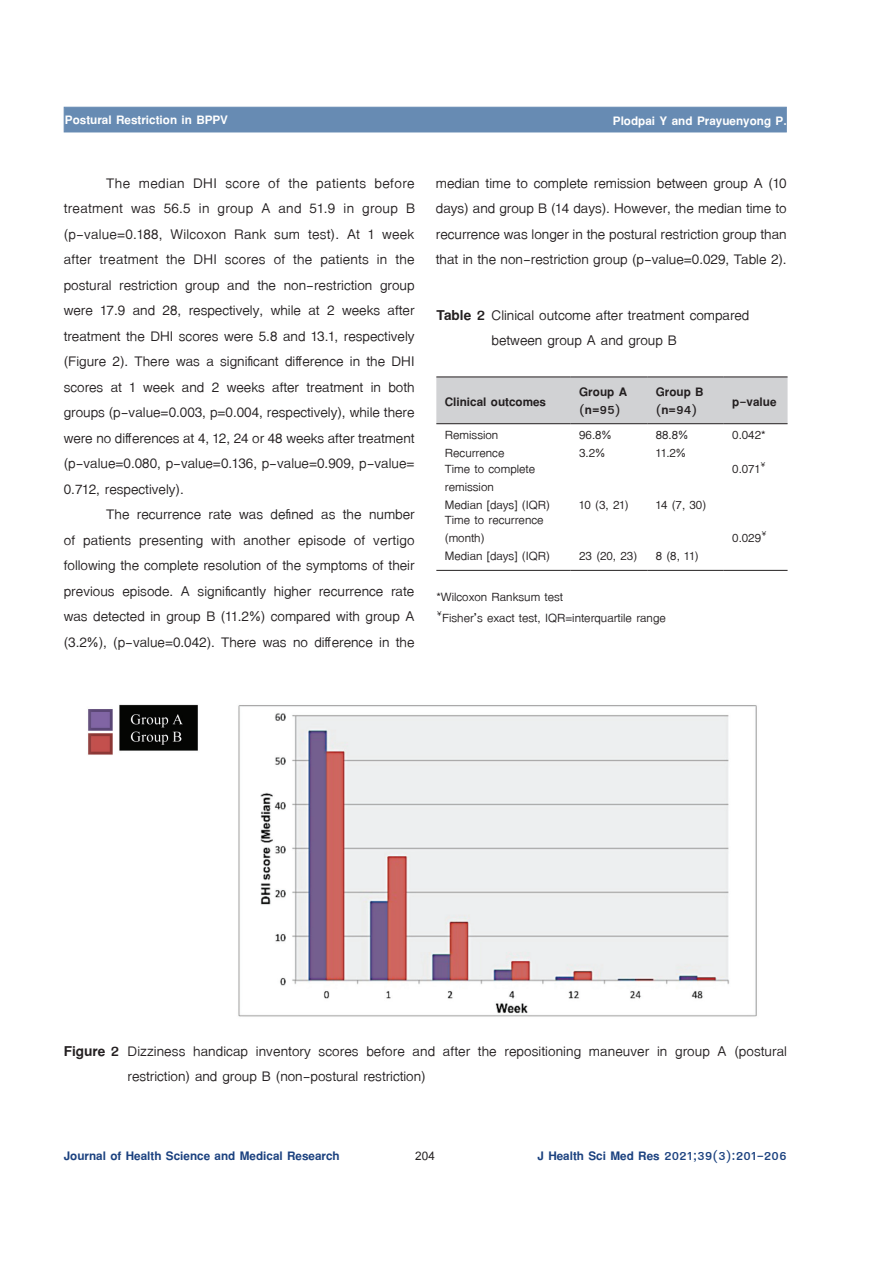
<style>
.page{position:relative;width:893px;height:1263px;background:#fff}
.page>*{position:absolute;margin:0;border:0;box-sizing:border-box;transform-origin:0 0}
.t1{font:21px/25.5px "TF Lanna";color:#231f20;text-align:justify}
.t2{font:18px/18px "TF Lanna";color:#231f20}
.t3{font:700 18px "TF Lanna";color:#1b417f}
.t4{font:700 18px "TF Lanna";color:#fff}
.t5{font:700 18px/18px "TF Lanna";color:#231f20}
.t6{font:700 18px "Cordia UPC";color:#231f20}
.s1{font-weight:700}
</style>
<div class="page">
<div style="left:64px;top:107px;width:723px;height:25px;background:#678bb3"></div>
<img style="left:88px;top:704px;width:669px;height:313px">
<div style="left:436px;top:378px;width:352px;height:45px;background:#d1d2d4"></div>
<hr style="left:436px;top:570px;width:135px;height:1px;background:#231f20">
<hr style="left:571px;top:570px;width:76px;height:1px;background:#231f20">
<hr style="left:647px;top:570px;width:77px;height:1px;background:#231f20">
<hr style="left:724px;top:570px;width:64px;height:1px;background:#231f20">
<hr style="left:436px;top:377px;width:135px;height:1px;background:#231f20">
<hr style="left:571px;top:377px;width:76px;height:1px;background:#231f20">
<hr style="left:647px;top:377px;width:77px;height:1px;background:#231f20">
<hr style="left:724px;top:377px;width:64px;height:1px;background:#231f20">
<hr style="left:436px;top:423px;width:135px;height:1px;background:#231f20">
<hr style="left:571px;top:423px;width:76px;height:1px;background:#231f20">
<hr style="left:647px;top:423px;width:77px;height:1px;background:#231f20">
<hr style="left:724px;top:423px;width:64px;height:1px;background:#231f20">
<p class="t4" style="left:65px;top:109px;width:165px">Postural Restriction in BPPV</p>
<p class="t4" style="left:613px;top:109px;width:175px">Plodpai Y and Prayuenyong P.</p>
<p class="t1" style="left:64px;top:171px;width:353px;text-indent:43px">The median DHI score of the patients before treatment was 56.5 in group A and 51.9 in group B (p-value=0.188, Wilcoxon Rank sum test). At 1 week after treatment the DHI scores of the patients in the postural restriction group and the non-restriction group were 17.9 and 28, respectively, while at 2 weeks after treatment the DHI scores were 5.8 and 13.1, respectively (Figure 2). There was a significant difference in the DHI scores at 1 week and 2 weeks after treatment in both groups (p-value=0.003, p=0.004, respectively), while there were no differences at 4, 12, 24 or 48 weeks after treatment (p-value=0.080, p-value=0.136, p-value=0.909, p-value= 0.712, respectively).</p>
<p class="t1" style="left:64px;top:502px;width:352px;text-indent:43px">The recurrence rate was defined as the number of patients presenting with another episode of vertigo following the complete resolution of the symptoms of their previous episode. A significantly higher recurrence rate was detected in group B (11.2%) compared with group A (3.2%), (p-value=0.042). There was no difference in the</p>
<p class="t1" style="left:436px;top:170px;width:352px">median time to complete remission between group A (10 days) and group B (14 days). However, the median time to recurrence was longer in the postural restriction group than that in the non-restriction group (p-value=0.029, Table 2).</p>
<p class="t1" style="left:492px;top:303px;width:259px;text-indent:-55px"><span class="s1">Table 2</span> Clinical outcome after treatment compared between group A and group B</p>
<p class="t5" style="left:445px;top:393px;width:103px">Clinical outcomes</p>
<p class="t5" style="left:579px;top:382px;width:49px">Group A (n=95)</p>
<p class="t5" style="left:656px;top:382px;width:49px">Group B (n=94)</p>
<p class="t5" style="left:732px;top:393px;width:46px">p-value</p>
<p class="t2" style="left:445px;top:426px;width:61px">Remission<br>Recurrence</p>
<p class="t2" style="left:579px;top:426px;width:34px">96.8%<br>3.2%</p>
<p class="t2" style="left:656px;top:426px;width:34px">88.8%<br>11.2%</p>
<p class="t2" style="left:732px;top:426px;width:35px">0.042*</p>
<p class="t2" style="left:445px;top:460px;width:107px">Time to complete remission<br>Median [days] (IQR)</p>
<p class="t2" style="left:732px;top:460px;width:35px">0.071<sup>¥</sup></p>
<p class="t2" style="left:579px;top:496px;width:51px">10 (3, 21)</p>
<p class="t2" style="left:656px;top:496px;width:52px">14 (7, 30)</p>
<p class="t2" style="left:445px;top:511px;width:107px">Time to recurrence (month)<br>Median [days] (IQR)</p>
<p class="t2" style="left:579px;top:547px;width:121px">23 (20, 23) 8 (8, 11)</p>
<p class="t2" style="left:436px;top:586px;width:231px;line-height:21.6px">*Wilcoxon Ranksum test<br><sup>¥</sup>Fisher’s exact test, IQR=interquartile range</p>
<p class="t2" style="left:732px;top:529px;width:36px">0.029<sup>¥</sup></p>
<p class="t1" style="left:128px;top:1038px;width:661px;text-indent:-64px"><span class="s1">Figure 2</span> Dizziness handicap inventory scores before and after the repositioning maneuver in group A (postural restriction) and group B (non-postural restriction)</p>
<p class="t3" style="left:64px;top:1145px;width:277px">Journal of Health Science and Medical Research</p>
<p class="t6" style="left:415px;top:1145px;width:21px">204</p>
<p class="t3" style="left:537px;top:1145px;width:251px">J Health Sci Med Res 2021;39(3):201-206</p>
</div>
